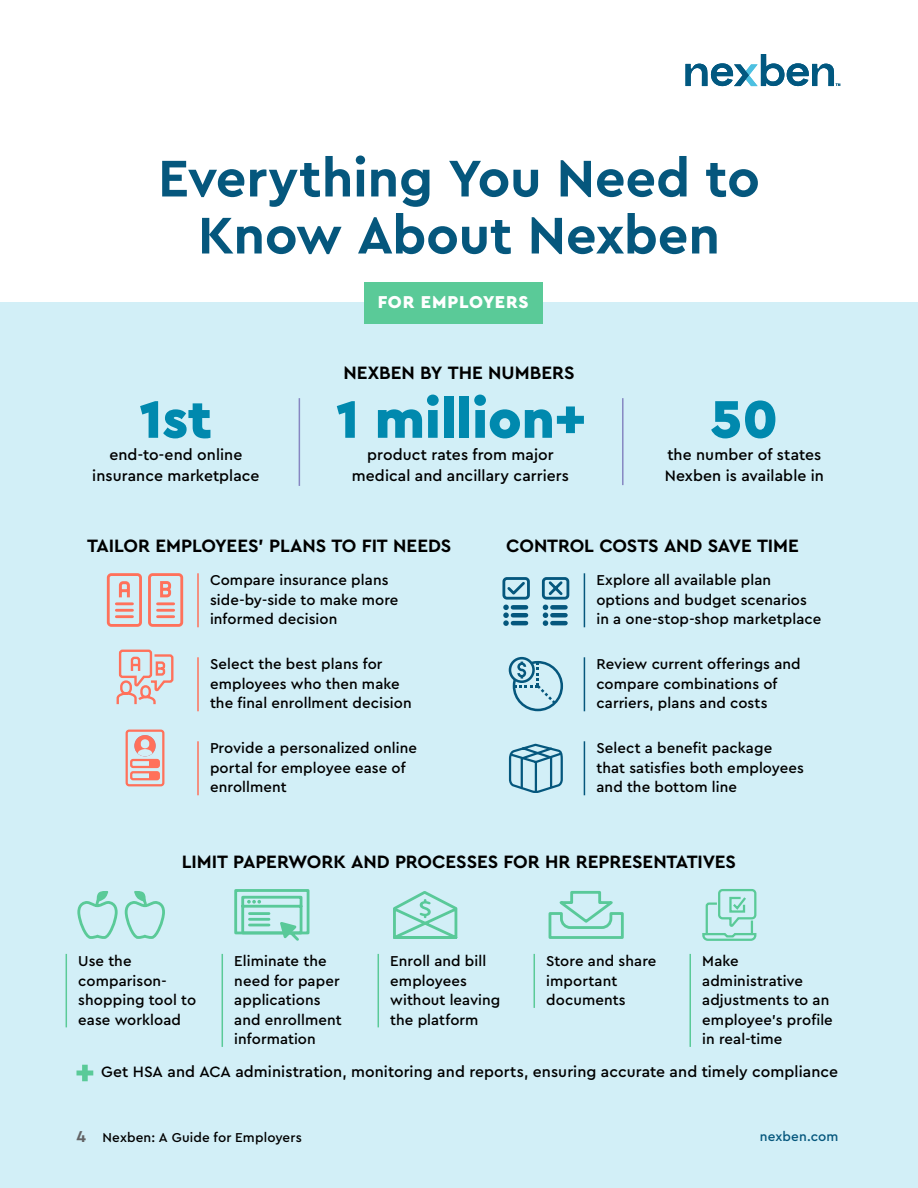
<style>
.page{position:relative;width:918px;height:1188px;background:#fff}
.page>*{position:absolute;margin:0;border:0;box-sizing:border-box;transform-origin:0 0}
.t1{font:900 55.5px "Cera Pro";color:#0089ae}
.t2{font:700 54px/57px "Cera Pro";letter-spacing:-.005em;color:#05577d;text-align:center}
.t3{font:700 18.75px "Cera Pro";letter-spacing:-.005em;color:#000}
.t4{font:900 18px "Cera Pro";letter-spacing:.035em;color:#fff}
.t5{font:500 15.75px/21px "Cera Pro";letter-spacing:.005em;color:#000;text-align:center}
.t6{font:500 15px/19.5px "Cera Pro";letter-spacing:.005em;color:#000}
.t7{font:500 13.5px "Cera Pro";letter-spacing:.01em;color:#000}
.t8{font:500 13.5px "Cera Pro";letter-spacing:.01em;color:#05577d}
.s1{font-weight:700;font-size:16.5px;color:#636466}
</style>
<div class="page">
<div style="left:0;top:303px;width:917px;height:885px;background:#d2eff7"></div>
<hr style="left:66px;top:954px;width:1px;height:73px;background:#5aca98">
<hr style="left:222px;top:954px;width:1px;height:93px;background:#5aca98">
<hr style="left:378px;top:954px;width:1px;height:73px;background:#5aca98">
<hr style="left:534px;top:954px;width:1px;height:54px;background:#5aca98">
<hr style="left:690px;top:954px;width:1px;height:93px;background:#5aca98">
<div style="left:364px;top:282px;width:178px;height:41px;background:#5aca98"></div>
<hr style="left:197px;top:573px;width:2px;height:54px;background:#ff715b">
<hr style="left:197px;top:657px;width:2px;height:54px;background:#ff715b">
<hr style="left:197px;top:741px;width:2px;height:54px;background:#ff715b">
<hr style="left:584px;top:573px;width:1px;height:54px;background:#05577d">
<hr style="left:584px;top:657px;width:1px;height:54px;background:#05577d">
<hr style="left:584px;top:741px;width:1px;height:54px;background:#05577d">
<svg style="left:76px;top:1065px;width:17px;height:16px"></svg>
<hr style="left:622px;top:398px;width:2px;height:87px;background:#8687c2">
<hr style="left:299px;top:398px;width:1px;height:88px;background:#8687c2">
<svg style="left:509px;top:657px;width:54px;height:54px"></svg>
<svg style="left:116px;top:649px;width:58px;height:56px"></svg>
<svg style="left:702px;top:889px;width:55px;height:52px"></svg>
<svg style="left:106px;top:573px;width:78px;height:54px"></svg>
<hr style="left:158px;top:602px;width:16px;height:3px;background:#ff715b">
<hr style="left:158px;top:609px;width:16px;height:3px;background:#ff715b">
<hr style="left:158px;top:615px;width:16px;height:3px;background:#ff715b">
<hr style="left:116px;top:602px;width:16px;height:3px;background:#ff715b">
<hr style="left:116px;top:609px;width:16px;height:3px;background:#ff715b">
<hr style="left:116px;top:615px;width:16px;height:3px;background:#ff715b">
<svg style="left:125px;top:729px;width:40px;height:58px"></svg>
<div style="left:141px;top:739px;width:8px;height:9px;background:#d2eff7;border-radius:4px"></div>
<div style="left:149px;top:760px;width:10px;height:7px;background:#ff715b"></div>
<div style="left:149px;top:772px;width:10px;height:7px;background:#ff715b"></div>
<svg style="left:502px;top:577px;width:68px;height:49px"></svg>
<svg style="left:77px;top:891px;width:88px;height:48px"></svg>
<div style="left:234px;top:889px;width:75px;height:45px;border:3px solid #59c999"></div>
<svg style="left:240px;top:895px;width:64px;height:46px"></svg>
<svg style="left:393px;top:891px;width:65px;height:48px"></svg>
<svg style="left:548px;top:891px;width:76px;height:48px"></svg>
<svg style="left:508px;top:743px;width:55px;height:50px"></svg>
<svg style="left:686px;top:54px;width:154px;height:32px"></svg>
<h2 class="t2" style="left:158px;top:148px;width:603px">Everything You Need to<br>Know About Nexben</h2>
<p class="t4" style="left:378px;top:290px;width:152px">FOR EMPLOYERS</p>
<p class="t3" style="left:344px;top:360px;width:232px">NEXBEN BY THE NUMBERS</p>
<h1 class="t1" style="left:140px;top:382px;width:74px">1st</h1>
<h1 class="t1" style="left:336px;top:382px;width:251px">1 million+</h1>
<h1 class="t1" style="left:711px;top:382px;width:69px">50</h1>
<p class="t5" style="left:92px;top:443px;width:169px">end-to-end online insurance marketplace</p>
<p class="t5" style="left:352px;top:443px;width:219px">product rates from major medical and ancillary carriers</p>
<p class="t5" style="left:665px;top:443px;width:161px;text-align:left">the number of states<br>Nexben is available in</p>
<p class="t3" style="left:87px;top:534px;width:366px">TAILOR EMPLOYEES’ PLANS TO FIT NEEDS</p>
<p class="t3" style="left:506px;top:534px;width:294px">CONTROL COSTS AND SAVE TIME</p>
<p class="t6" style="left:210px;top:570px;width:190px">Compare insurance plans side-by-side to make more informed decision</p>
<p class="t6" style="left:210px;top:654px;width:203px">Select the best plans for employees who then make the final enrollment decision</p>
<p class="t6" style="left:210px;top:738px;width:209px">Provide a personalized online portal for employee ease of enrollment</p>
<p class="t6" style="left:596px;top:570px;width:226px">Explore all available plan options and budget scenarios in a one-stop-shop marketplace</p>
<p class="t6" style="left:596px;top:654px;width:206px">Review current offerings and compare combinations of carriers, plans and costs</p>
<p class="t6" style="left:596px;top:738px;width:209px">Select a benefit package that satisfies both employees and the bottom line</p>
<p class="t3" style="left:182px;top:849px;width:556px">LIMIT PAPERWORK AND PROCESSES FOR HR REPRESENTATIVES</p>
<p class="t6" style="left:78px;top:951px;width:119px">Use the comparison&shy;shopping tool to ease workload</p>
<p class="t6" style="left:234px;top:951px;width:109px">Eliminate the need for paper applications and enrollment information</p>
<p class="t6" style="left:390px;top:951px;width:112px">Enroll and bill employees without leaving the platform</p>
<p class="t6" style="left:546px;top:951px;width:112px">Store and share important documents</p>
<p class="t6" style="left:702px;top:951px;width:132px">Make administrative adjustments to an employee’s profile in real-time</p>
<p class="t5" style="left:101px;top:1061px;width:738px">Get HSA and ACA administration, monitoring and reports, ensuring accurate and timely compliance</p>
<p class="t7" style="left:76px;top:1129px;width:227px"><span class="s1">4</span> Nexben: A Guide for Employers</p>
<p class="t8" style="left:760px;top:1127px;width:80px">nexben.com</p>
</div>
